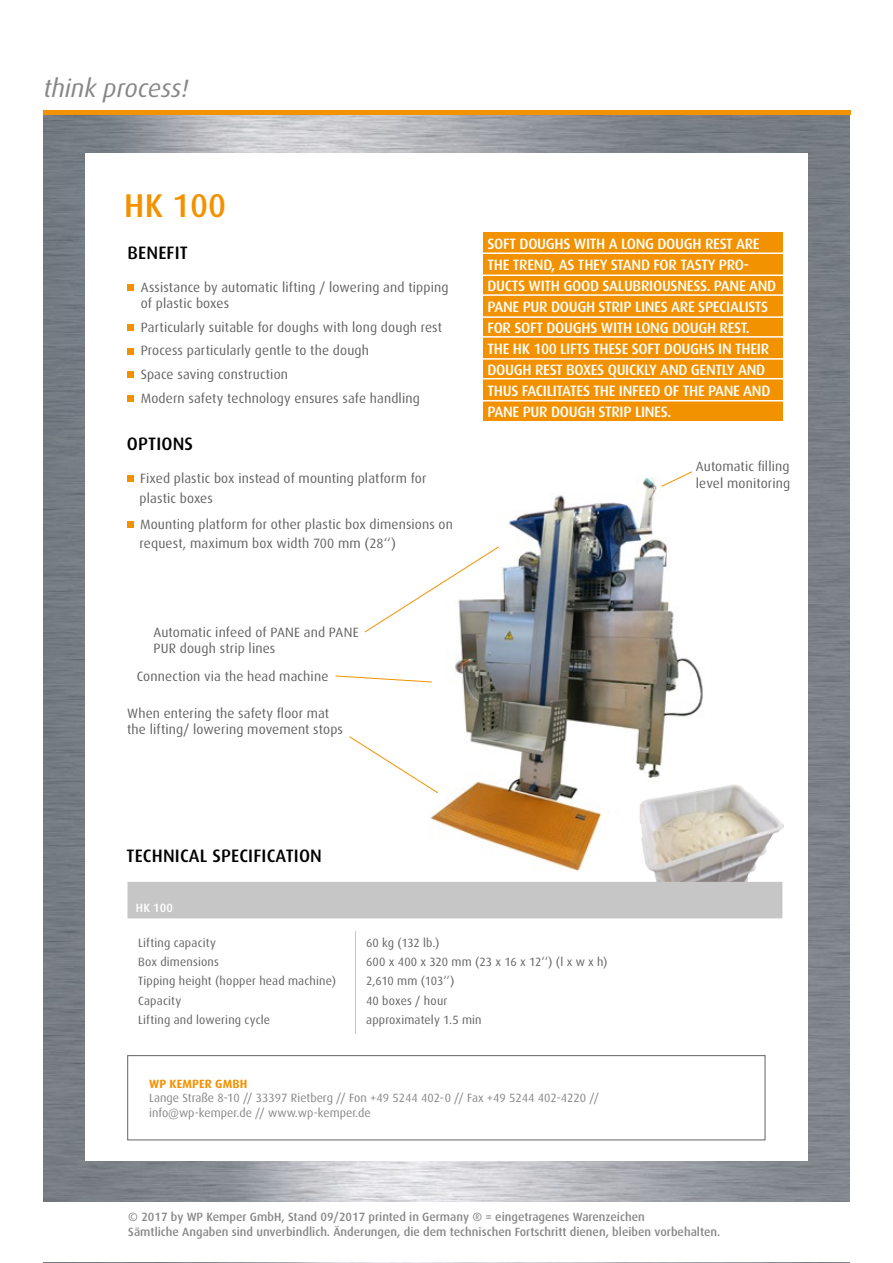
<style>
.page{position:relative;width:893px;height:1263px;background:#fff}
.page>*{position:absolute;margin:0;border:0;box-sizing:border-box;transform-origin:0 0}
.t1{font:500 33px "Dax Pro";color:#f39200}
.t2{font:italic 25.2px "Dax";color:#878787}
.t3{font:500 18px "Dax Pro";letter-spacing:.01em;color:#000}
.t4{font:500 15px/21px "Dax Pro";letter-spacing:-.02em;color:#fff}
.t5{font:13.5px/16.2px "Dax Pro";letter-spacing:.01em;color:#646363}
.t6{font:12px/19.4px "Dax Pro";letter-spacing:.015em;color:#646363}
.t7{font:500 12px/14.4px "Dax Pro";color:#878787}
.t8{font:12px/14.4px "Dax Pro";color:#878787}
.t9{font:700 12px "Dax Pro";letter-spacing:.01em;color:#f39200}
.t10{font:500 12px "Dax Pro";color:#fff}
</style>
<div class="page">
<img style="left:43px;top:114px;width:807px;height:1149px">
<div style="left:0;top:1203px;width:893px;height:59px;background:#fff"></div>
<div style="left:85px;top:153px;width:723px;height:1008px;background:#fff"></div>
<hr style="left:43px;top:110px;width:808px;height:4px;background:#f39200">
<div style="left:127px;top:1055px;width:638px;height:85px;border:1px solid #646363"></div>
<img style="left:430px;top:477px;width:273px;height:394px">
<img style="left:633px;top:770px;width:150px;height:113px">
<div style="left:483px;top:233px;width:299px;height:188px;background:#f39200"></div>
<div style="left:127px;top:284px;width:7px;height:7px;background:#f39200"></div>
<div style="left:127px;top:324px;width:7px;height:7px;background:#f39200"></div>
<div style="left:127px;top:348px;width:7px;height:6px;background:#f39200"></div>
<div style="left:127px;top:372px;width:7px;height:6px;background:#f39200"></div>
<div style="left:127px;top:395px;width:7px;height:7px;background:#f39200"></div>
<div style="left:127px;top:475px;width:6px;height:7px;background:#f39200"></div>
<div style="left:127px;top:521px;width:6px;height:7px;background:#f39200"></div>
<div style="left:127px;top:882px;width:655px;height:36px;background:#c6c6c6"></div>
<hr style="left:355px;top:931px;width:1px;height:119px;background:#c6c6c6">
<svg style="left:364px;top:546px;width:136px;height:87px"></svg>
<svg style="left:335px;top:675px;width:97px;height:8px"></svg>
<svg style="left:349px;top:736px;width:90px;height:58px"></svg>
<hr style="left:477px;top:252px;width:306px;height:2px;background:#fff">
<hr style="left:480px;top:274px;width:305px;height:2px;background:#fff">
<hr style="left:480px;top:294px;width:305px;height:2px;background:#fff">
<hr style="left:482px;top:316px;width:306px;height:2px;background:#fff">
<hr style="left:479px;top:336px;width:305px;height:2px;background:#fff">
<hr style="left:481px;top:358px;width:305px;height:2px;background:#fff">
<hr style="left:481px;top:378px;width:305px;height:1px;background:#fff">
<hr style="left:482px;top:400px;width:306px;height:1px;background:#fff">
<svg style="left:661px;top:471px;width:32px;height:16px"></svg>
<div style="left:337px;top:1034px;width:46px;height:17px;background:#fff"></div>
<h2 class="t2" style="left:43px;top:74px;width:147px">think process!</h2>
<h1 class="t1" style="left:124px;top:184px;width:104px">HK 100</h1>
<h3 class="t3" style="left:128px;top:241px;width:62px">BENEFIT</h3>
<p class="t5" style="left:141px;top:278px;width:309px">Assistance by automatic lifting / lowering and tipping of plastic boxes</p>
<p class="t5" style="left:141px;top:315px;width:303px;line-height:23.7px">Particularly suitable for doughs with long dough rest Process particularly gentle to the dough<br>Space saving construction<br>Modern safety technology ensures safe handling</p>
<h3 class="t3" style="left:127px;top:432px;width:68px">OPTIONS</h3>
<p class="t5" style="left:140px;top:468px;width:288px;line-height:19.5px">Fixed plastic box instead of mounting platform for plastic boxes</p>
<p class="t5" style="left:140px;top:514px;width:315px;line-height:19.5px">Mounting platform for other plastic box dimensions on request, maximum box width 700 mm (28‘‘)</p>
<p class="t5" style="left:153px;top:624px;width:207px">Automatic infeed of PANE and PANE<br>PUR dough strip lines</p>
<p class="t5" style="left:137px;top:667px;width:193px">Connection via the head machine</p>
<p class="t5" style="left:127px;top:705px;width:217px">When entering the safety floor mat the lifting/ lowering movement stops</p>
<p class="t4" style="left:487px;top:233px;width:290px">SOFT DOUGHS WITH A LONG DOUGH REST ARE THE TREND, AS THEY STAND FOR TASTY PRO-DUCTS WITH GOOD SALUBRIOUSNESS. PANE AND PANE PUR DOUGH STRIP LINES ARE SPECIALISTS FOR SOFT DOUGHS WITH LONG DOUGH REST.<br>THE HK 100 LIFTS THESE SOFT DOUGHS IN THEIR DOUGH REST BOXES QUICKLY AND GENTLY AND THUS FACILITATES THE INFEED OF THE PANE AND PANE PUR DOUGH STRIP LINES.</p>
<p class="t5" style="left:696px;top:458px;width:96px">Automatic filling level monitoring</p>
<h3 class="t3" style="left:127px;top:845px;width:197px">TECHNICAL SPECIFICATION</h3>
<p class="t10" style="left:136px;top:900px;width:38px">HK 100</p>
<p class="t6" style="left:138px;top:932px;width:199px">Lifting capacity<br>Box dimensions<br>Tipping height (hopper head machine)<br>Capacity<br>Lifting and lowering cycle</p>
<p class="t6" style="left:366px;top:932px;width:243px">60 kg (132 lb.)<br>600 x 400 x 320 mm (23 x 16 x 12‘‘) (l x w x h)<br>2,610 mm (103‘‘)<br>40 boxes / hour<br>approximately 1.5 min</p>
<p class="t9" style="left:149px;top:1076px;width:100px">WP KEMPER GMBH</p>
<p class="t8" style="left:149px;top:1091px;width:451px">Lange Straße 8-10 // 33397 Rietberg // Fon +49 5244 402-0 // Fax +49 5244 402-4220 // info@wp-kemper.de // www.wp-kemper.de</p>
<p class="t7" style="left:128px;top:1209px;width:593px">© 2017 by WP Kemper GmbH, Stand 09/2017 printed in Germany ® = eingetragenes Warenzeichen<br>Sämtliche Angaben sind unverbindlich. Änderungen, die dem technischen Fortschritt dienen, bleiben vorbehalten.</p>
</div>
